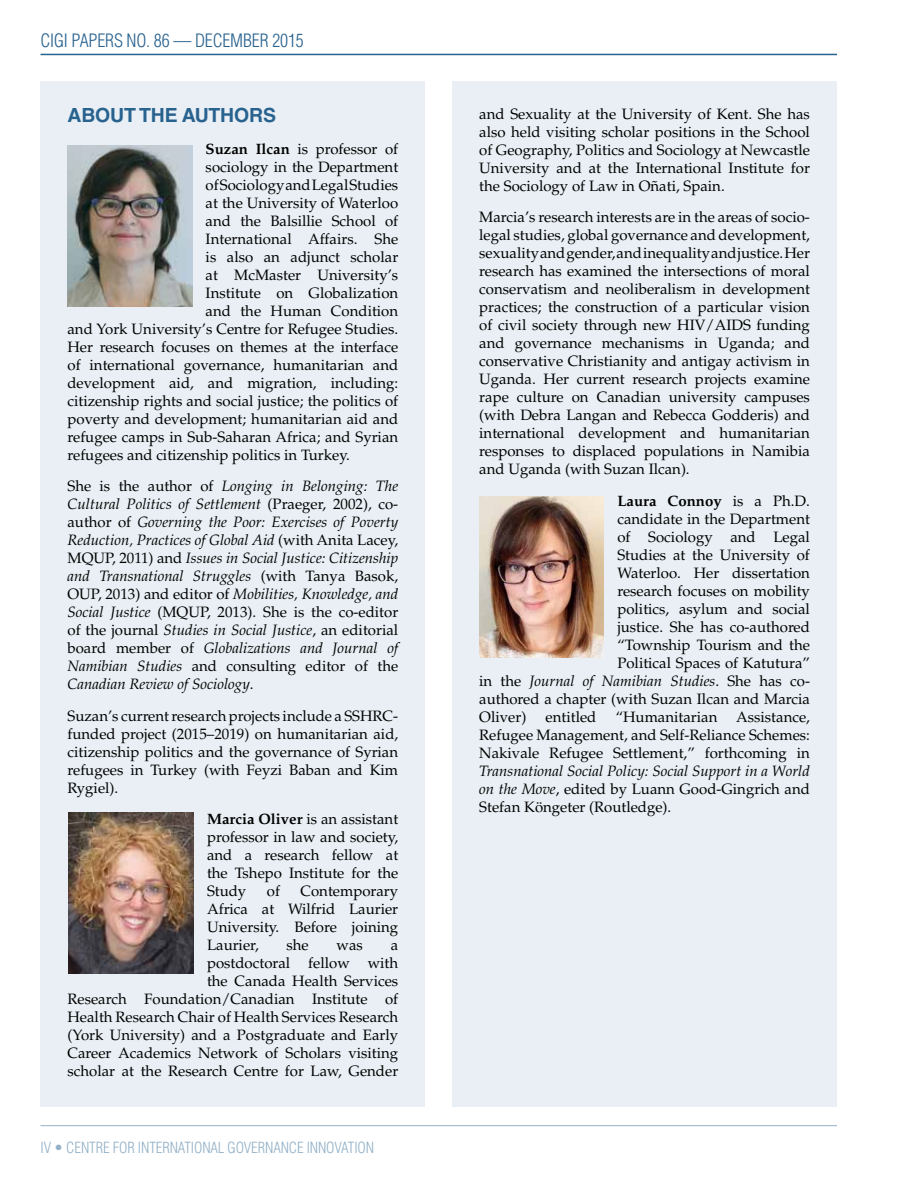
<style>
.page{position:relative;width:918px;height:1188px;background:#fff}
.page>*{position:absolute;margin:0;border:0;box-sizing:border-box;transform-origin:0 0}
.t1{font:700 19.5px "Helvetica LT Std";letter-spacing:-.01em;color:#28628f}
.t2{font:300 condensed 18px "Helvetica LT Std";letter-spacing:-.01em;color:#28628f}
.t3{font:15px/18px "Palatino LT Std";color:#000;text-align:justify}
.t4{font:italic 15px/18px "Palatino LT Std";color:#000;text-align:justify}
.t5{font:300 condensed 15px "Helvetica LT Std";letter-spacing:-.01em;color:#93b1c7}
.t6{font:700 15px "Palatino LT Std";color:#000}
.s1{font-weight:700}
.s2{font-style:normal}
.s3{font-weight:400}
</style>
<div class="page">
<hr style="left:40px;top:54px;width:797px;height:1px;background:#28628f">
<hr style="left:40px;top:1125px;width:797px;height:1px;background:#93b1c7">
<div style="left:40px;top:81px;width:385px;height:1026px;background:#e9eff4"></div>
<img style="left:68px;top:146px;width:124px;height:161px">
<div style="left:452px;top:81px;width:385px;height:1026px;background:#e9eff4"></div>
<img style="left:69px;top:812px;width:125px;height:161px">
<img style="left:479px;top:497px;width:125px;height:161px">
<p class="t2" style="left:40px;top:29px;width:49px">CIGI PAPERS</p>
<p class="t2" style="left:127px;top:29px;width:89px">NO. 86 — DECEMBER</p>
<p class="t2" style="left:272px;top:29px;width:33px">2015</p>
<h1 class="t1" style="left:68px;top:103px;width:210px">ABOUT THE AUTHORS</h1>
<p class="t3" style="left:206px;top:140px;width:194px"><span class="s1">Suzan Ilcan</span> is professor of</p>
<p class="t3" style="left:206px;top:158px;width:194px">sociology in the Department</p>
<p class="t3" style="left:206px;top:176px;width:194px">of Sociology and Legal Studies</p>
<p class="t3" style="left:206px;top:194px;width:194px">at the University of Waterloo</p>
<p class="t3" style="left:206px;top:212px;width:194px">and the Balsillie School of</p>
<p class="t3" style="left:206px;top:230px;width:194px">International Affairs. She</p>
<p class="t3" style="left:206px;top:248px;width:194px">is also an adjunct scholar</p>
<p class="t3" style="left:206px;top:266px;width:194px">at McMaster University’s</p>
<p class="t3" style="left:206px;top:284px;width:194px">Institute on Globalization</p>
<p class="t3" style="left:206px;top:302px;width:194px">and the Human Condition</p>
<p class="t3" style="left:67px;top:320px;width:332px">and York University’s Centre for Refugee Studies.</p>
<p class="t3" style="left:67px;top:338px;width:332px">Her research focuses on themes at the interface</p>
<p class="t3" style="left:67px;top:356px;width:332px">of international governance, humanitarian and</p>
<p class="t3" style="left:67px;top:374px;width:332px">development aid, and migration, including:</p>
<p class="t3" style="left:67px;top:392px;width:332px">citizenship rights and social justice; the politics of</p>
<p class="t3" style="left:67px;top:410px;width:332px">poverty and development; humanitarian aid and</p>
<p class="t3" style="left:67px;top:428px;width:332px">refugee camps in Sub-Saharan Africa; and Syrian</p>
<p class="t3" style="left:67px;top:446px;width:284px">refugees and citizenship politics in Turkey.</p>
<p class="t4" style="left:67px;top:477px;width:332px"><span class="s2">She is the author of</span> Longing in Belonging: The Cultural Politics of Settlement <span class="s2">(Praeger, 2002), co&shy;author of</span> Governing the Poor: Exercises of Poverty Reduction, Practices of Global Aid <span class="s2">(with Anita Lacey, MQUP, 2011) and</span> Issues in Social Justice: Citizenship and Transnational Struggles <span class="s2">(with Tanya Basok, OUP, 2013) and editor of</span> Mobilities, Knowledge, and Social Justice <span class="s2">(MQUP, 2013). She is the co-editor of the journal</span> Studies in Social Justice<span class="s2">, an editorial board member of</span> Globalizations and Journal of Namibian Studies <span class="s2">and consulting editor of the </span>Canadian Review of Sociology<span class="s2">.</span></p>
<p class="t3" style="left:67px;top:707px;width:332px">Suzan’s current research projects include a SSHRC&shy;funded project (2015–2019) on humanitarian aid, citizenship politics and the governance of Syrian refugees in Turkey (with Feyzi Baban and Kim Rygiel).</p>
<p class="t3" style="left:207px;top:810px;width:193px"><span class="s1">Marcia Oliver</span> is an assistant professor in law and society, and a research fellow at the Tshepo Institute for the Study</p>
<p class="t3" style="left:267px;top:882px;width:15px">of</p>
<p class="t3" style="left:207px;top:882px;width:193px;text-indent:93px">Contemporary Africa at Wilfrid Laurier University. Before joining Laurier,</p>
<p class="t3" style="left:287px;top:936px;width:24px">she</p>
<p class="t3" style="left:337px;top:936px;width:28px">was</p>
<p class="t3" style="left:67px;top:936px;width:332px;text-align:right">a<br>postdoctoral fellow with<br>the Canada Health Services<br>Research Foundation/Canadian Institute of Health Research Chair of Health Services Research (York University) and a Postgraduate and Early Career Academics Network of Scholars visiting scholar at the Research Centre for Law, Gender</p>
<p class="t5" style="left:40px;top:1138px;width:335px">IV • CENTRE FOR INTERNATIONAL GOVERNANCE INNOVATION</p>
<p class="t3" style="left:479px;top:105px;width:332px">and Sexuality at the University of Kent. She has also held visiting scholar positions in the School of Geography, Politics and Sociology at Newcastle University and at the International Institute for the Sociology of Law in Oñati, Spain.</p>
<p class="t3" style="left:479px;top:209px;width:332px">Marcia’s research interests are in the areas of socio&shy;legal studies, global governance and development, sexuality and gender, and inequality and justice. Her research has examined the intersections of moral conservatism and neoliberalism in development practices; the construction of a particular vision of civil society through new HIV/AIDS funding and governance mechanisms in Uganda; and conservative Christianity and antigay activism in Uganda. Her current research projects examine rape culture on Canadian university campuses (with Debra Langan and Rebecca Godderis) and international development and humanitarian responses to displaced populations in Namibia and Uganda (with Suzan Ilcan).</p>
<p class="t6" style="left:617px;top:492px;width:194px">Laura Connoy <span class="s3">is a Ph.D.</span></p>
<p class="t3" style="left:617px;top:510px;width:194px">candidate in the Department</p>
<p class="t3" style="left:617px;top:528px;width:194px">of Sociology and Legal</p>
<p class="t3" style="left:617px;top:546px;width:194px">Studies at the University of</p>
<p class="t3" style="left:617px;top:564px;width:194px">Waterloo. Her dissertation</p>
<p class="t3" style="left:617px;top:582px;width:194px">research focuses on mobility</p>
<p class="t3" style="left:617px;top:600px;width:194px">politics, asylum and social</p>
<p class="t3" style="left:617px;top:618px;width:194px">justice. She has co-authored</p>
<p class="t3" style="left:617px;top:636px;width:194px">“Township Tourism and the</p>
<p class="t3" style="left:617px;top:654px;width:194px">Political Spaces of Katutura”</p>
<p class="t4" style="left:479px;top:672px;width:332px"><span class="s2">in the</span> Journal of Namibian Studies<span class="s2">. She has co-</span></p>
<p class="t3" style="left:479px;top:690px;width:332px">authored a chapter (with Suzan Ilcan and Marcia</p>
<p class="t3" style="left:479px;top:708px;width:49px">Oliver)</p>
<p class="t3" style="left:546px;top:708px;width:52px">entitled</p>
<p class="t3" style="left:479px;top:708px;width:332px;text-indent:136px">“Humanitarian Assistance, Refugee Management, and Self-Reliance Schemes:<br>Nakivale Refugee Settlement,” forthcoming in</p>
<p class="t4" style="left:479px;top:762px;width:332px">Transnational Social Policy: Social Support in a World on the Move<span class="s2">, edited by Luann Good-Gingrich and Stefan Köngeter (Routledge).</span></p>
</div>
